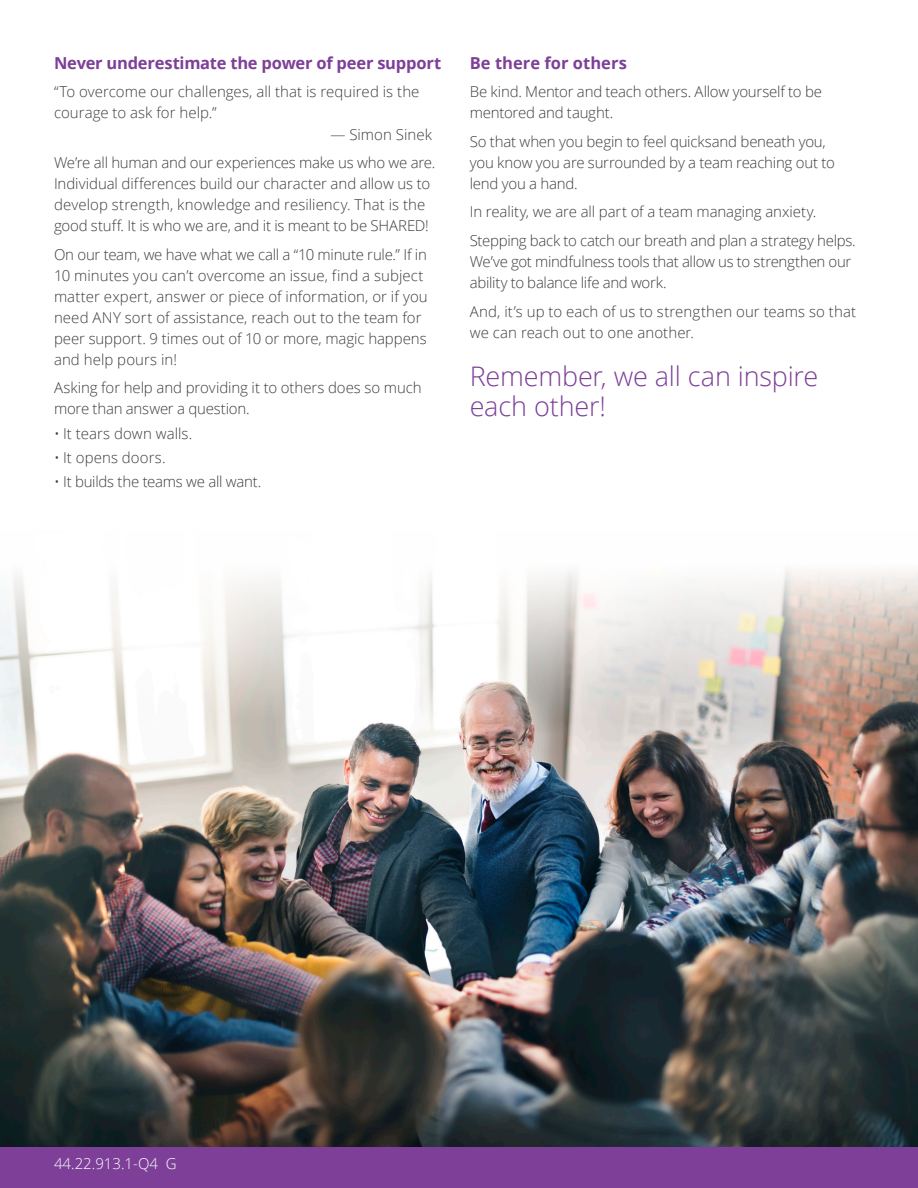
<style>
.page{position:relative;width:918px;height:1188px;background:#fff}
.page>*{position:absolute;margin:0;border:0;box-sizing:border-box;transform-origin:0 0}
.Body{font:300 27px/30px "Open Sans";letter-spacing:-.01em;color:#7d3f98}
.Color_Header{font:700 16.5px "Open Sans";letter-spacing:-.01em;color:#7d3f98}
.Body-2{font:300 15px/21px "Open Sans";letter-spacing:-.005em;color:#3e3e3f}
.t1{font:300 15px "Open Sans";color:#fff}
</style>
<div class="page">
<img style="left:0;top:570px;width:918px;height:577px">
<div style="left:0;top:1147px;width:918px;height:41px;background:#7d3f98"></div>
<h2 class="Color_Header" style="left:54px;top:51px;width:389px">Never underestimate the power of peer support</h2>
<p class="Body-2" style="left:54px;top:81px;width:367px">“To overcome our challenges, all that is required is the courage to ask for help.”</p>
<p class="Body-2" style="left:330px;top:123px;width:103px">— Simon Sinek</p>
<p class="Body-2" style="left:54px;top:152px;width:383px">We’re all human and our experiences make us who we are.<br>Individual differences build our character and allow us to develop strength, knowledge and resiliency. That is the good stuff. It is who we are, and it is meant to be SHARED!</p>
<p class="Body-2" style="left:54px;top:243px;width:375px">On our team, we have what we call a “10 minute rule.” If in 10 minutes you can’t overcome an issue, find a subject matter expert, answer or piece of information, or if you need ANY sort of assistance, reach out to the team for peer support. 9 times out of 10 or more, magic happens and help pours in!</p>
<p class="Body-2" style="left:54px;top:377px;width:369px">Asking for help and providing it to others does so much more than answer a question.</p>
<p class="Body-2" style="left:54px;top:422px;width:140px">• It tears down walls.</p>
<p class="Body-2" style="left:54px;top:446px;width:113px">• It opens doors.</p>
<p class="Body-2" style="left:54px;top:471px;width:209px">• It builds the teams we all want.</p>
<h2 class="Color_Header" style="left:470px;top:51px;width:159px">Be there for others</h2>
<p class="Body-2" style="left:470px;top:81px;width:354px">Be kind. Mentor and teach others. Allow yourself to be mentored and taught.</p>
<p class="Body-2" style="left:470px;top:131px;width:367px">So that when you begin to feel quicksand beneath you, you know you are surrounded by a team reaching out to lend you a hand.</p>
<p class="Body-2" style="left:470px;top:201px;width:348px">In reality, we are all part of a team managing anxiety.</p>
<p class="Body-2" style="left:470px;top:230px;width:387px">Stepping back to catch our breath and plan a strategy helps.<br>We’ve got mindfulness tools that allow us to strengthen our ability to balance life and work.</p>
<p class="Body-2" style="left:470px;top:300px;width:388px">And, it’s up to each of us to strengthen our teams so that we can reach out to one another.</p>
<p class="Body" style="left:470px;top:360px;width:350px">Remember, we all can inspire each other!</p>
<p class="t1" style="left:54px;top:1153px;width:124px">44.22.913.1-Q4 G</p>
</div>
